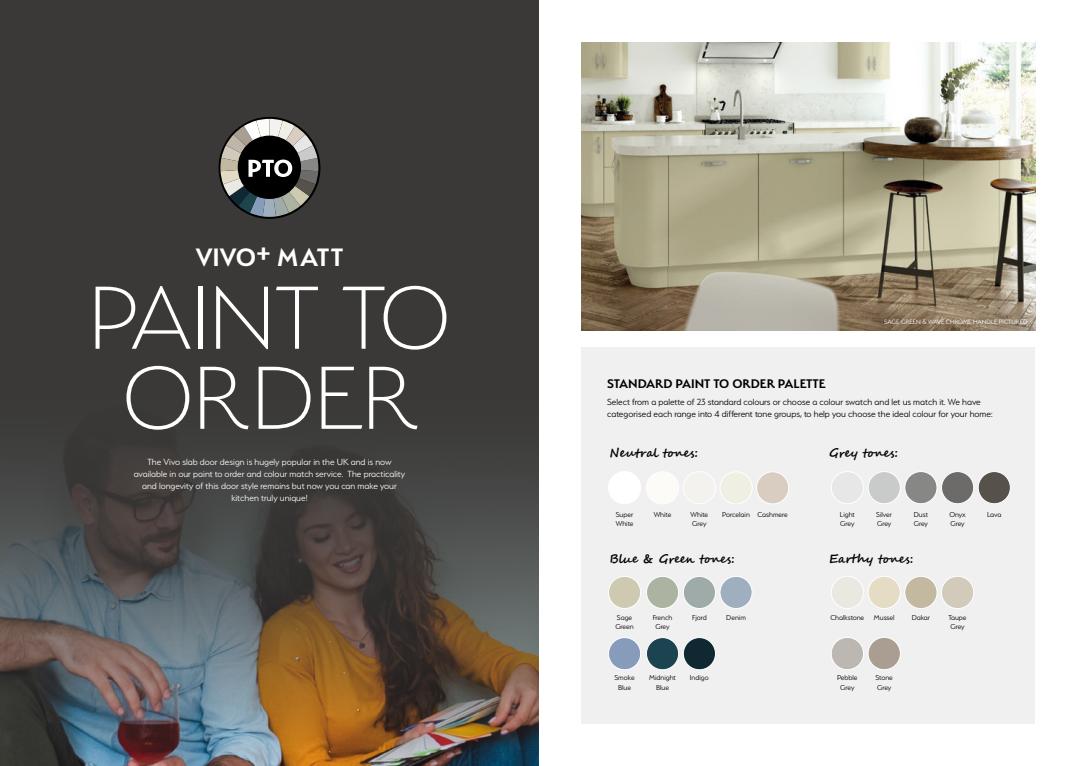
<style>
.page{position:relative;width:1078px;height:766px;background:#fff}
.page>*{position:absolute;margin:0;border:0;box-sizing:border-box;transform-origin:0 0}
.t1{font:200 100px/80px "Serenity";color:#fff;text-align:center}
.t2{font:600 28.2px "Serenity";color:#fff}
.t3{font:600 14px "Serenity";color:#000}
.t4{font:700 12px "Segoe Script";color:#000}
.t5{font:300 10px/12px "Serenity";color:#fff;text-align:center}
.t6{font:300 10px/12px "Serenity";color:#000}
.t7{font:300 8px/9.6px "Serenity";color:#000}
.t8{font:300 7px "Serenity";color:#fff}
</style>
<div class="page">
<div style="left:0;top:0;width:539px;height:765px;background:#3a3938"></div>
<img style="left:0;top:464px;width:539px;height:301px">
<img style="left:581px;top:43px;width:454px;height:287px">
<svg style="left:220px;top:119px;width:98px;height:98px"></svg>
<div style="left:581px;top:347px;width:454px;height:376px;background:#f0f0f0"></div>
<div style="left:756px;top:471px;width:32px;height:33px;background:#d9cdc1;border-radius:50%"></div>
<div style="left:756px;top:471px;width:32px;height:33px;border:1px solid #fff;border-radius:50%"></div>
<div style="left:646px;top:471px;width:32px;height:33px;background:#fdfbf8;border-radius:50%"></div>
<div style="left:646px;top:471px;width:32px;height:33px;border:1px solid #fff;border-radius:50%"></div>
<div style="left:719px;top:471px;width:33px;height:33px;background:#f0efe4;border-radius:50%"></div>
<div style="left:719px;top:471px;width:33px;height:33px;border:1px solid #fff;border-radius:50%"></div>
<div style="left:683px;top:471px;width:32px;height:33px;border:1px solid #fff;border-radius:50%"></div>
<div style="left:904px;top:576px;width:32px;height:32px;background:#c2b9a0;border-radius:50%"></div>
<div style="left:904px;top:576px;width:33px;height:32px;border:1px solid #fff;border-radius:50%"></div>
<div style="left:831px;top:576px;width:32px;height:32px;background:#ebe8e2;border-radius:50%"></div>
<div style="left:830px;top:576px;width:33px;height:32px;border:1px solid #fff;border-radius:50%"></div>
<div style="left:867px;top:637px;width:33px;height:32px;background:#aa9d91;border-radius:50%"></div>
<div style="left:867px;top:637px;width:33px;height:32px;border:1px solid #fff;border-radius:50%"></div>
<div style="left:831px;top:637px;width:32px;height:32px;background:#bcb7b1;border-radius:50%"></div>
<div style="left:830px;top:637px;width:33px;height:32px;border:1px solid #fff;border-radius:50%"></div>
<div style="left:977px;top:471px;width:33px;height:32px;background:#56524b;border-radius:50%"></div>
<div style="left:977px;top:471px;width:33px;height:33px;border:1px solid #fff;border-radius:50%"></div>
<div style="left:904px;top:471px;width:32px;height:32px;background:#878786;border-radius:50%"></div>
<div style="left:904px;top:471px;width:33px;height:33px;border:1px solid #fff;border-radius:50%"></div>
<div style="left:831px;top:471px;width:32px;height:32px;background:#e7e7e7;border-radius:50%"></div>
<div style="left:830px;top:471px;width:33px;height:33px;border:1px solid #fff;border-radius:50%"></div>
<div style="left:867px;top:471px;width:33px;height:32px;background:#c9caca;border-radius:50%"></div>
<div style="left:867px;top:471px;width:33px;height:33px;border:1px solid #fff;border-radius:50%"></div>
<div style="left:608px;top:576px;width:32px;height:32px;background:#cecab1;border-radius:50%"></div>
<div style="left:608px;top:576px;width:32px;height:32px;border:1px solid #fff;border-radius:50%"></div>
<div style="left:646px;top:576px;width:32px;height:32px;background:#acb3a0;border-radius:50%"></div>
<div style="left:646px;top:576px;width:32px;height:32px;border:1px solid #fff;border-radius:50%"></div>
<div style="left:719px;top:576px;width:33px;height:32px;background:#a0afc0;border-radius:50%"></div>
<div style="left:719px;top:576px;width:33px;height:32px;border:1px solid #fff;border-radius:50%"></div>
<div style="left:683px;top:576px;width:32px;height:32px;background:#9eaba9;border-radius:50%"></div>
<div style="left:683px;top:576px;width:32px;height:32px;border:1px solid #fff;border-radius:50%"></div>
<div style="left:608px;top:471px;width:32px;height:32px;background:#fff;border-radius:50%"></div>
<div style="left:608px;top:471px;width:32px;height:33px;border:1px solid #fff;border-radius:50%"></div>
<div style="left:941px;top:471px;width:32px;height:32px;background:#6c6b69;border-radius:50%"></div>
<div style="left:941px;top:471px;width:32px;height:33px;border:1px solid #fff;border-radius:50%"></div>
<div style="left:608px;top:637px;width:32px;height:32px;background:#869cba;border-radius:50%"></div>
<div style="left:608px;top:637px;width:32px;height:32px;border:1px solid #fff;border-radius:50%"></div>
<div style="left:646px;top:637px;width:32px;height:32px;background:#1b4350;border-radius:50%"></div>
<div style="left:646px;top:637px;width:32px;height:32px;border:1px solid #fff;border-radius:50%"></div>
<div style="left:683px;top:637px;width:32px;height:32px;background:#0f2832;border-radius:50%"></div>
<div style="left:683px;top:637px;width:32px;height:32px;border:1px solid #fff;border-radius:50%"></div>
<div style="left:867px;top:576px;width:33px;height:32px;background:#e4dcc4;border-radius:50%"></div>
<div style="left:867px;top:576px;width:33px;height:32px;border:1px solid #fff;border-radius:50%"></div>
<div style="left:941px;top:576px;width:32px;height:32px;background:#d2caba;border-radius:50%"></div>
<div style="left:940px;top:576px;width:33px;height:32px;border:1px solid #fff;border-radius:50%"></div>
<h2 class="t2" style="left:196px;top:241px;width:149px">VIVO<sup>+</sup> MATT</h2>
<h1 class="t1" style="left:88px;top:278px;width:363px">PAINT TO<br>ORDER</h1>
<p class="t5" style="left:134px;top:455px;width:273px">The Vivo slab door design is hugely popular in the UK and is now available in our paint to order and colour match service. The practicality and longevity of this door style remains but now you can make your kitchen truly unique!</p>
<h3 class="t3" style="left:607px;top:376px;width:220px">STANDARD PAINT TO ORDER PALETTE</h3>
<p class="t8" style="left:884px;top:318px;width:145px">SAGE GREEN &amp; WAVE CHROME HANDLE PICTURED</p>
<p class="t6" style="left:607px;top:396px;width:387px">Select from a palette of 23 standard colours or choose a colour swatch and let us match it. We have categorised each range into 4 different tone groups, to help you choose the ideal colour for your home:</p>
<p class="t4" style="left:609px;top:443px;width:90px">Neutral tones:</p>
<p class="t4" style="left:829px;top:443px;width:70px">Grey tones:</p>
<p class="t7" style="left:615px;top:509px;width:19px">Super<br>White</p>
<p class="t7" style="left:949px;top:509px;width:18px">Onyx<br>Grey</p>
<p class="t7" style="left:653px;top:509px;width:19px">White</p>
<p class="t7" style="left:690px;top:509px;width:19px">White</p>
<p class="t7" style="left:722px;top:509px;width:67px">Porcelain Cashmere</p>
<p class="t7" style="left:692px;top:518px;width:16px">Grey</p>
<p class="t7" style="left:839px;top:509px;width:16px">Light<br>Grey</p>
<p class="t7" style="left:876px;top:509px;width:17px">Silver<br>Grey</p>
<p class="t7" style="left:913px;top:509px;width:16px">Dust</p>
<p class="t7" style="left:986px;top:509px;width:16px">Lava</p>
<p class="t7" style="left:913px;top:518px;width:16px">Grey</p>
<p class="t4" style="left:609px;top:548px;width:127px">Blue &amp; Green tones:</p>
<p class="t4" style="left:829px;top:548px;width:86px">Earthy tones:</p>
<p class="t7" style="left:615px;top:612px;width:20px">Sage<br>Green</p>
<p class="t7" style="left:652px;top:612px;width:21px;text-align:center">French<br>Grey</p>
<p class="t7" style="left:691px;top:612px;width:16px">Fjord</p>
<p class="t7" style="left:726px;top:612px;width:21px">Denim</p>
<p class="t7" style="left:830px;top:612px;width:35px">Chalkstone</p>
<p class="t7" style="left:911px;top:612px;width:20px">Dakar</p>
<p class="t7" style="left:873px;top:612px;width:22px">Mussel</p>
<p class="t7" style="left:948px;top:612px;width:20px">Taupe<br>Grey</p>
<p class="t7" style="left:614px;top:672px;width:22px;text-align:center">Smoke<br>Blue</p>
<p class="t7" style="left:649px;top:672px;width:28px;text-align:center">Midnight<br>Blue</p>
<p class="t7" style="left:689px;top:672px;width:20px">Indigo</p>
<p class="t7" style="left:836px;top:672px;width:22px;text-align:center">Pebble<br>Grey</p>
<p class="t7" style="left:875px;top:672px;width:19px">Stone<br>Grey</p>
</div>
